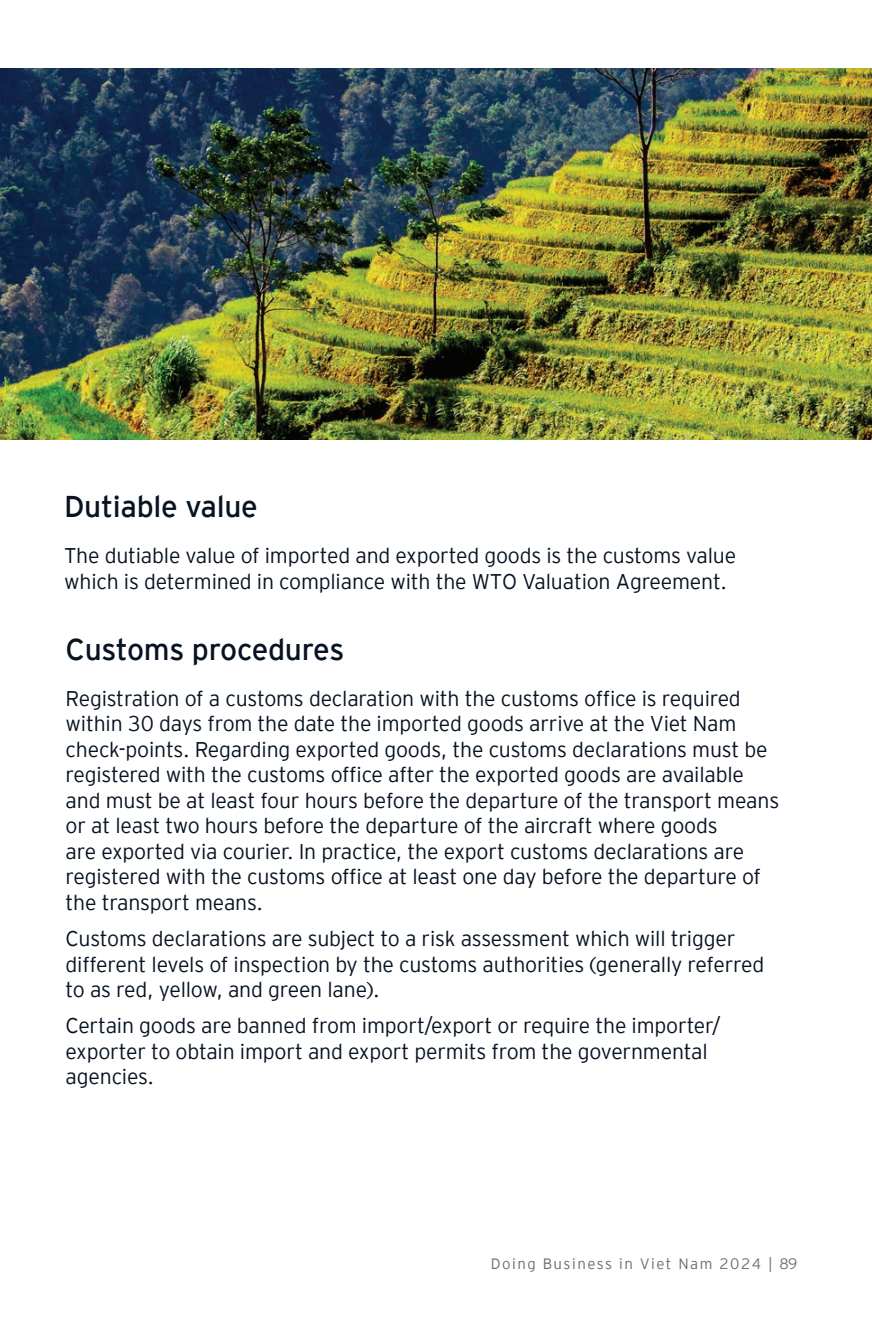
<style>
.page{position:relative;width:872px;height:1319px;background:#fff}
.page>*{position:absolute;margin:0;border:0;box-sizing:border-box;transform-origin:0 0}
.t1{font:300 30px "EY Interstate";letter-spacing:-.01em;color:#071322}
.t2{font:300 21.25px/25.5px "EY Interstate";letter-spacing:-.01em;color:#071322}
.t3{font:300 15px "EY Interstate";letter-spacing:.1em;color:#6c6d70}
</style>
<div class="page">
<img style="left:0;top:68px;width:872px;height:371px">
<h1 class="t1" style="left:64px;top:484px;width:195px">Dutiable value</h1>
<p class="t2" style="left:64px;top:541px;width:673px;line-height:26.2px">The dutiable value of imported and exported goods is the customs value which is determined in compliance with the WTO Valuation Agreement.</p>
<h1 class="t1" style="left:66px;top:627px;width:280px">Customs procedures</h1>
<p class="t2" style="left:66px;top:684px;width:715px">Registration of a customs declaration with the customs office is required within 30 days from the date the imported goods arrive at the Viet Nam check-points. Regarding exported goods, the customs declarations must be registered with the customs office after the exported goods are available and must be at least four hours before the departure of the transport means or at least two hours before the departure of the aircraft where goods<br>are exported via courier. In practice, the export customs declarations are registered with the customs office at least one day before the departure of the transport means.</p>
<p class="t2" style="left:66px;top:924px;width:700px">Customs declarations are subject to a risk assessment which will trigger different levels of inspection by the customs authorities (generally referred to as red, yellow, and green lane).</p>
<p class="t2" style="left:66px;top:1011px;width:657px">Certain goods are banned from import/export or require the importer/ exporter to obtain import and export permits from the governmental agencies.</p>
<p class="t3" style="left:491px;top:1252px;width:308px">Doing Business in Viet Nam 2024 | 89</p>
</div>
